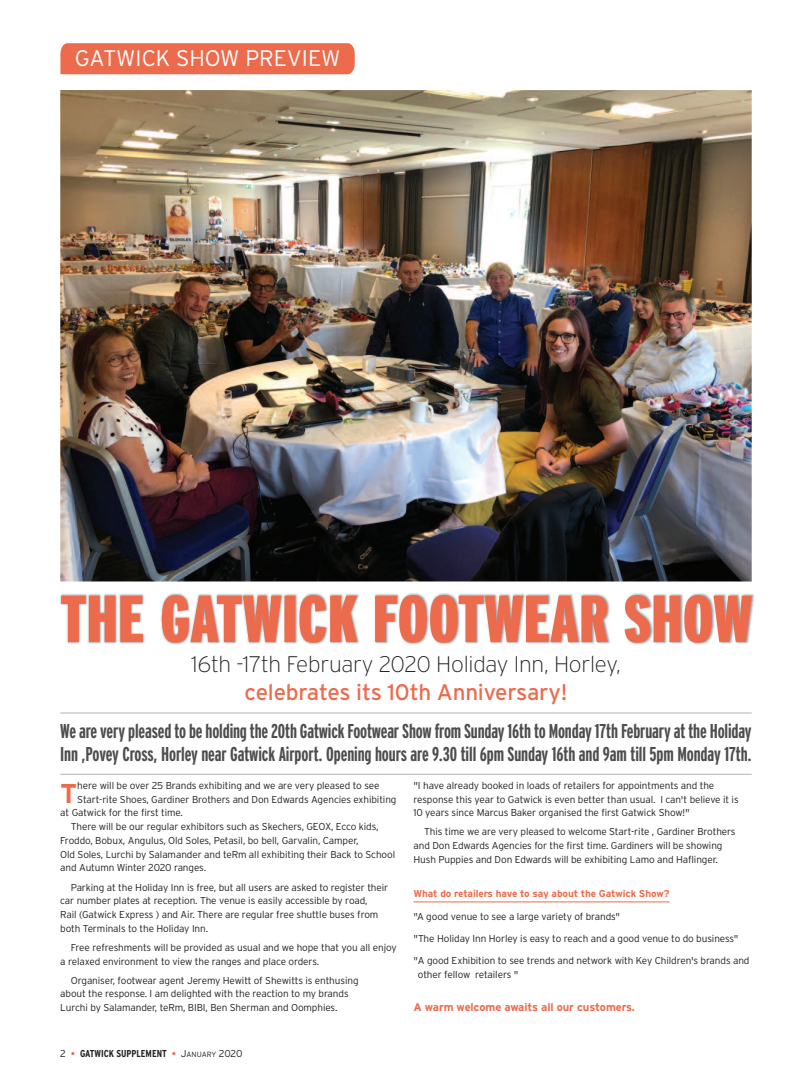
<style>
.page{position:relative;width:812px;height:1085px;background:#fff}
.page>*{position:absolute;margin:0;border:0;box-sizing:border-box;transform-origin:0 0}
.t1{font:27.12px "Interstate Bold+PHONGS";color:#ec6b4d}
.t2{font:22.5px "Interstate Extra Light+MXSJSG";letter-spacing:-.01em;color:#231f20}
.t3{font:22.5px "Interstate Regular+IZKNXB";letter-spacing:-.01em;color:#ec6b4d}
.t4{font:22.5px "Interstate Light+MHTUET";color:#fff}
.t5{font:20px/23.8px "Interstate Bold Compressed+YJWSGA";letter-spacing:-.005em;color:#4d4d4d}
.t6{font:11.25px "Interstate Bold+PHONGS";letter-spacing:-.01em;color:#ec6b4d}
.t7{font:10px/13.8px "Interstate Light+MHTUET";letter-spacing:-.01em;color:#231f20}
.t8{font:10px "Interstate Bold+PHONGS";letter-spacing:-.01em;color:#ec6b4d}
.t9{font:10px "Interstate Bold Condensed+OHEEXM";color:#231f20}
.s1{font-family:"Interstate Light+MHTUET"}
.s2{font-family:"Interstate Light Condensed+CHKIQX";font-size:17.5px;color:#ec6b4d}
.s3{font-family:"Interstate Light+MHTUET";font-size:7.5px}
</style>
<div class="page">
<hr style="left:413px;top:901px;width:256px;height:1px;background:#ec6b4d">
<img style="left:60px;top:593px;width:695px;height:52px">
<svg style="left:624px;top:595px;width:127px;height:47px"></svg>
<svg style="left:375px;top:595px;width:232px;height:47px"></svg>
<svg style="left:162px;top:595px;width:195px;height:47px"></svg>
<svg style="left:61px;top:595px;width:82px;height:47px"></svg>
<img style="left:60px;top:90px;width:691px;height:491px">
<div style="left:60px;top:43px;width:294px;height:31px;background:#ec6b4d"></div>
<hr style="left:60px;top:774px;width:691px;height:1px;background:#b3b3b3">
<hr style="left:60px;top:712px;width:691px;height:1px;background:#b3b3b3">
<h2 class="t4" style="left:75px;top:45px;width:267px">GATWICK SHOW PREVIEW</h2>
<h2 class="t2" style="left:191px;top:650px;width:431px">16th -17th February 2020 Holiday Inn, Horley,</h2>
<h2 class="t3" style="left:244px;top:679px;width:324px">celebrates its 10th Anniversary!</h2>
<h3 class="t5" style="left:60px;top:718px;width:692px">We are very pleased to be holding the 20th Gatwick Footwear Show from Sunday 16th to Monday 17th February at the Holiday<br>Inn ,Povey Cross, Horley near Gatwick Airport. Opening hours are 9.30 till 6pm Sunday 16th and 9am till 5pm Monday 17th.</h3>
<h1 class="t1" style="left:60px;top:777px;width:19px">T</h1>
<p class="t7" style="left:77px;top:778px;width:303px">here will be over 25 Brands exhibiting and we are very pleased to see</p>
<p class="t7" style="left:77px;top:792px;width:321px">Start-rite Shoes, Gardiner Brothers and Don Edwards Agencies exhibiting</p>
<p class="t7" style="left:60px;top:806px;width:124px">at Gatwick for the first time.</p>
<p class="t7" style="left:71px;top:819px;width:309px">There will be our regular exhibitors such as Skechers, GEOX, Ecco kids,</p>
<p class="t7" style="left:60px;top:833px;width:299px">Froddo, Bobux, Angulus, Old Soles, Petasil, bo bell, Garvalin, Camper,</p>
<p class="t7" style="left:60px;top:847px;width:336px">Old Soles, Lurchi by Salamander and teRm all exhibiting their Back to School</p>
<p class="t7" style="left:60px;top:861px;width:147px">and Autumn Winter 2020 ranges.</p>
<p class="t7" style="left:60px;top:880px;width:329px;text-indent:11px">Parking at the Holiday Inn is free, but all users are asked to register their car number plates at reception. The venue is easily accessible by road,<br>Rail (Gatwick Express ) and Air. There are regular free shuttle buses from both Terminals to the Holiday Inn.</p>
<p class="t7" style="left:60px;top:940px;width:338px;text-indent:11px">Free refreshments will be provided as usual and we hope that you all enjoy a relaxed environment to view the ranges and place orders.</p>
<p class="t7" style="left:60px;top:973px;width:300px;text-indent:11px">Organiser, footwear agent Jeremy Hewitt of Shewitts is enthusing about the response. I am delighted with the reaction to my brands<br>Lurchi by Salamander, teRm, BIBI, Ben Sherman and Oomphies.</p>
<p class="t9" style="left:60px;top:1046px;width:184px"><span class="s1">2</span> <span class="s2">•</span> GATWICK SUPPLEMENT <span class="s2">•</span> <span class="s1">J</span><span class="s3">ANUARY</span> <span class="s1">2020</span></p>
<p class="t7" style="left:413px;top:778px;width:326px">"I have already booked in loads of retailers for appointments and the response this year to Gatwick is even better than usual. I can't believe it is<br>10 years since Marcus Baker organised the first Gatwick Show!"</p>
<p class="t7" style="left:413px;top:825px;width:323px;text-indent:11px">This time we are very pleased to welcome Start-rite , Gardiner Brothers and Don Edwards Agencies for the first time. Gardiners will be showing<br>Hush Puppies and Don Edwards will be exhibiting Lamo and Haflinger.</p>
<p class="t8" style="left:413px;top:887px;width:257px">What do retailers have to say about the Gatwick Show?</p>
<p class="t7" style="left:413px;top:909px;width:208px">"A good venue to see a large variety of brands"</p>
<p class="t7" style="left:413px;top:931px;width:326px">"The Holiday Inn Horley is easy to reach and a good venue to do business"</p>
<p class="t7" style="left:418px;top:953px;width:333px;text-indent:-4px">"A good Exhibition to see trends and network with Key Children's brands and other fellow retailers "</p>
<p class="t6" style="left:413px;top:1000px;width:223px">A warm welcome awaits all our customers.</p>
</div>
